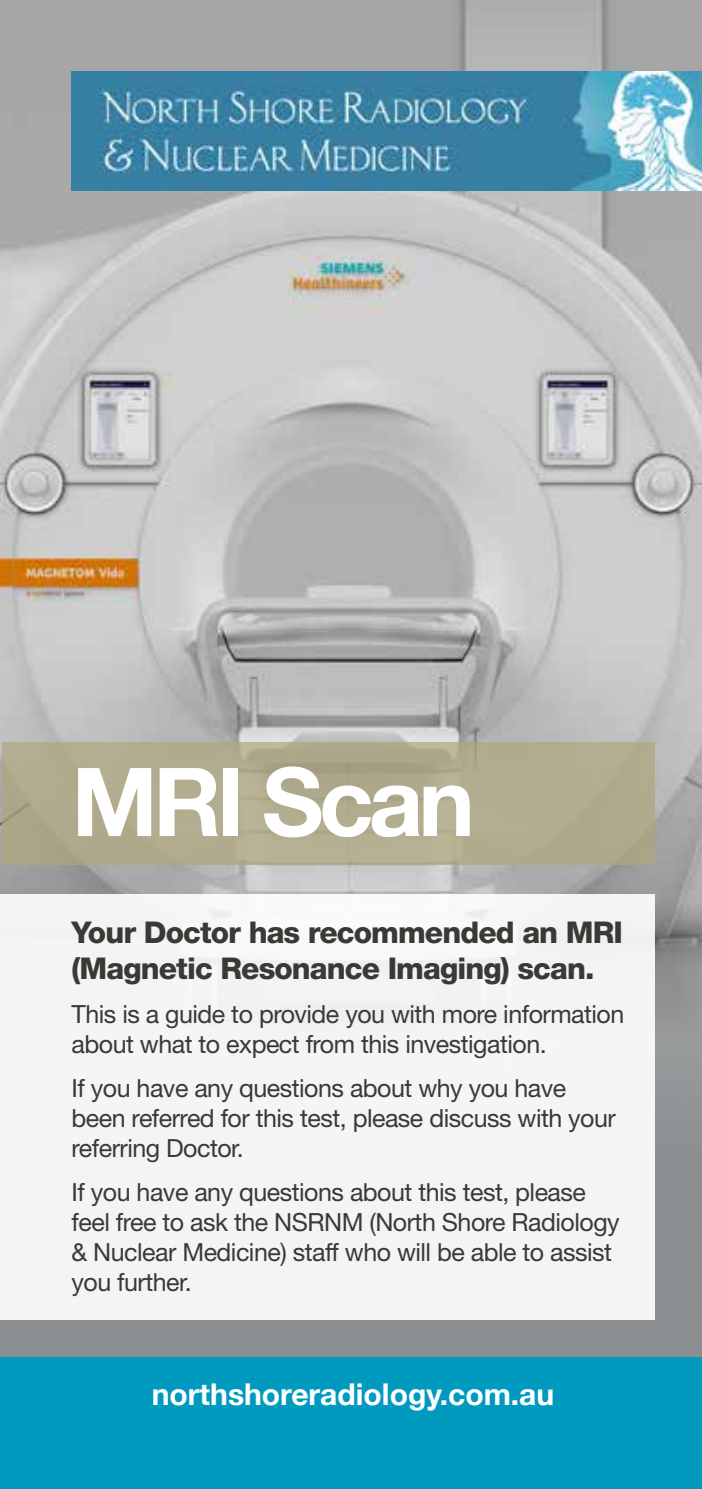
<style>
.page{position:relative;width:702px;height:1489px;background:#fff}
.page>*{position:absolute;margin:0;border:0;box-sizing:border-box;transform-origin:0 0}
.t1{font:700 95px "Helvetica Neue";letter-spacing:-.05em;color:#fff}
.t2{font:800 30px/36px "Helvetica Neue";letter-spacing:-.03em;color:#3b3936}
.t3{font:700 30px "Helvetica Neue";color:#fff}
.t4{font:25px/30px "Helvetica Neue";letter-spacing:-.02em;color:#3b3936}
</style>
<div class="page">
<div style="left:1px;top:0;width:701px;height:1488px;background:#8b8f91"></div>
<img style="left:1px;top:0;width:701px;height:1180px">
<img style="left:72px;top:72px;width:630px;height:118px">
<div style="left:1px;top:1357px;width:701px;height:131px;background:#009abe"></div>
<div style="left:0;top:894px;width:654px;height:426px;background:#f4f4f5"></div>
<div style="left:2px;top:742px;width:652px;height:123px;background:#b2ac8f"></div>
<h1 class="t1" style="left:72px;top:727px;width:404px">MRI Scan</h1>
<p class="t2" style="left:72px;top:913px;width:553px">Your Doctor has recommended an MRI (Magnetic Resonance Imaging) scan.</p>
<p class="t4" style="left:72px;top:998px;width:554px">This is a guide to provide you with more information about what to expect from this investigation.</p>
<p class="t4" style="left:72px;top:1072px;width:545px">If you have any questions about why you have been referred for this test, please discuss with your referring Doctor.</p>
<p class="t4" style="left:72px;top:1177px;width:549px">If you have any questions about this test, please feel free to ask the NSRNM (North Shore Radiology &amp; Nuclear Medicine) staff who will be able to assist you further.</p>
<p class="t3" style="left:152px;top:1370px;width:404px">northshoreradiology.com.au</p>
</div>
